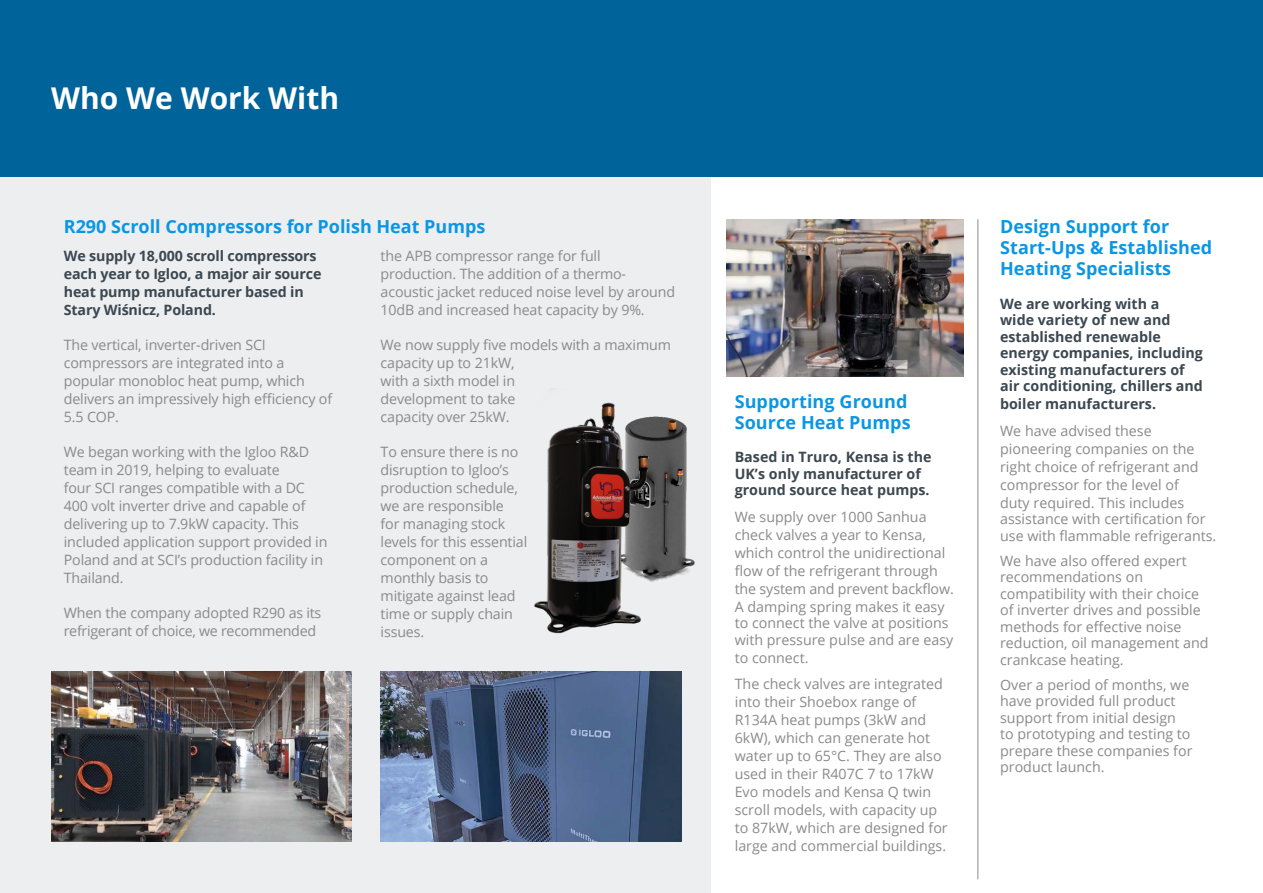
<style>
.page{position:relative;width:1263px;height:893px;background:#fff}
.page>*{position:absolute;margin:0;border:0;box-sizing:border-box;transform-origin:0 0}
.t1{font:700 30px "Open Sans";color:#fff}
.t2{font:700 18px/21px "Open Sans";letter-spacing:.005em;color:#0b96e4}
.t3{font:14.25px/18px "Open Sans";color:#8a8a8a}
.t4{font:700 14.25px/16.5px "Open Sans";color:#3b4751}
.t5{font:14.25px/18px "Open Sans";letter-spacing:-.02em;color:#8a8a8a}
</style>
<div class="page">
<div style="left:0;top:0;width:710px;height:893px;background:#edeef0"></div>
<img style="left:727px;top:219px;width:236px;height:158px">
<div style="left:0;top:0;width:1263px;height:177px;background:#00639a"></div>
<hr style="left:978px;top:219px;width:1px;height:660px;background:#8a8a8a">
<img style="left:51px;top:671px;width:300px;height:170px">
<img style="left:381px;top:671px;width:300px;height:170px">
<img style="left:680px;top:421px;width:15px;height:154px">
<img style="left:534px;top:402px;width:146px;height:232px">
<h1 class="t1" style="left:26px;top:69px;width:52px">the</h1>
<h1 class="t1" style="left:51px;top:77px;width:290px">Who We Work With</h1>
<p class="t2" style="left:64px;top:216px;width:423px">R290 Scroll Compressors for Polish Heat Pumps</p>
<p class="t4" style="left:64px;top:246px;width:259px;line-height:18px">We supply 18,000 scroll compressors each year to Igloo, a major air source heat pump manufacturer based in<br>Stary Wiśnicz, Poland.</p>
<p class="t3" style="left:64px;top:335px;width:270px">The vertical, inverter-driven SCI compressors are integrated into a popular monobloc heat pump, which delivers an impressively high efficiency of<br>5.5 COP.</p>
<p class="t3" style="left:64px;top:442px;width:265px">We began working with the Igloo R&amp;D team in 2019, helping to evaluate<br>four SCI ranges compatible with a DC 400 volt inverter drive and capable of delivering up to 7.9kW capacity. This included application support provided in Poland and at SCI’s production facility in Thailand.</p>
<p class="t5" style="left:64px;top:603px;width:259px">When the company adopted R290 as its refrigerant of choice, we recommended</p>
<p class="t3" style="left:381px;top:246px;width:296px">the APB compressor range for full production. The addition of a thermo&shy;acoustic jacket reduced noise level by around 10dB and increased heat capacity by 9%.</p>
<p class="t3" style="left:381px;top:335px;width:292px">We now supply five models with a maximum capacity up to 21kW,<br>with a sixth model in<br>development to take<br>capacity over 25kW.</p>
<p class="t3" style="left:381px;top:442px;width:148px">To ensure there is no disruption to Igloo’s production schedule, we are responsible<br>for managing stock levels for this essential component on a monthly basis to mitigate against lead time or supply chain issues.</p>
<p class="t2" style="left:735px;top:390px;width:177px">Supporting Ground<br>Source Heat Pumps</p>
<p class="t4" style="left:735px;top:448px;width:198px">Based in Truro, Kensa is the<br>UK’s only manufacturer of ground source heat pumps.</p>
<p class="t3" style="left:735px;top:507px;width:221px">We supply over 1000 Sanhua check valves a year to Kensa, which control the unidirectional flow of the refrigerant through the system and prevent backflow.<br>A damping spring makes it easy</p>
<p class="t3" style="left:735px;top:614px;width:220px;line-height:16.5px">to connect the valve at positions with pressure pulse and are easy</p>
<p class="t3" style="left:735px;top:644px;width:210px;line-height:26.5px">to connect.<br>The check valves are integrated</p>
<p class="t3" style="left:735px;top:693px;width:215px">into their Shoebox range of<br>R134A heat pumps (3kW and<br>6kW), which can generate hot water up to 65°C. They are also used in their R407C 7 to 17kW<br>Evo models and Kensa Q twin scroll models, with capacity up to 87kW, which are designed for large and commercial buildings.</p>
<p class="t2" style="left:1000px;top:216px;width:214px">Design Support for<br>Start-Ups &amp; Established<br>Heating Specialists</p>
<p class="t4" style="left:1000px;top:295px;width:204px">We are working with a<br>wide variety of new and established renewable energy companies, including existing manufacturers of air conditioning, chillers and</p>
<p class="t4" style="left:1000px;top:395px;width:157px">boiler manufacturers.</p>
<p class="t3" style="left:1000px;top:421px;width:200px">We have advised these pioneering companies on the right choice of refrigerant and compressor for the level of duty required. This includes</p>
<p class="t3" style="left:1000px;top:510px;width:218px;line-height:16.5px">assistance with certification for use with flammable refrigerants.</p>
<p class="t3" style="left:1000px;top:552px;width:210px;line-height:16.5px">We have also offered expert recommendations on compatibility with their choice of inverter drives and possible methods for effective noise reduction, oil management and crankcase heating.</p>
<p class="t3" style="left:1000px;top:676px;width:194px;line-height:16.5px">Over a period of months, we have provided full product support from initial design to prototyping and testing to prepare these companies for product launch.</p>
</div>
